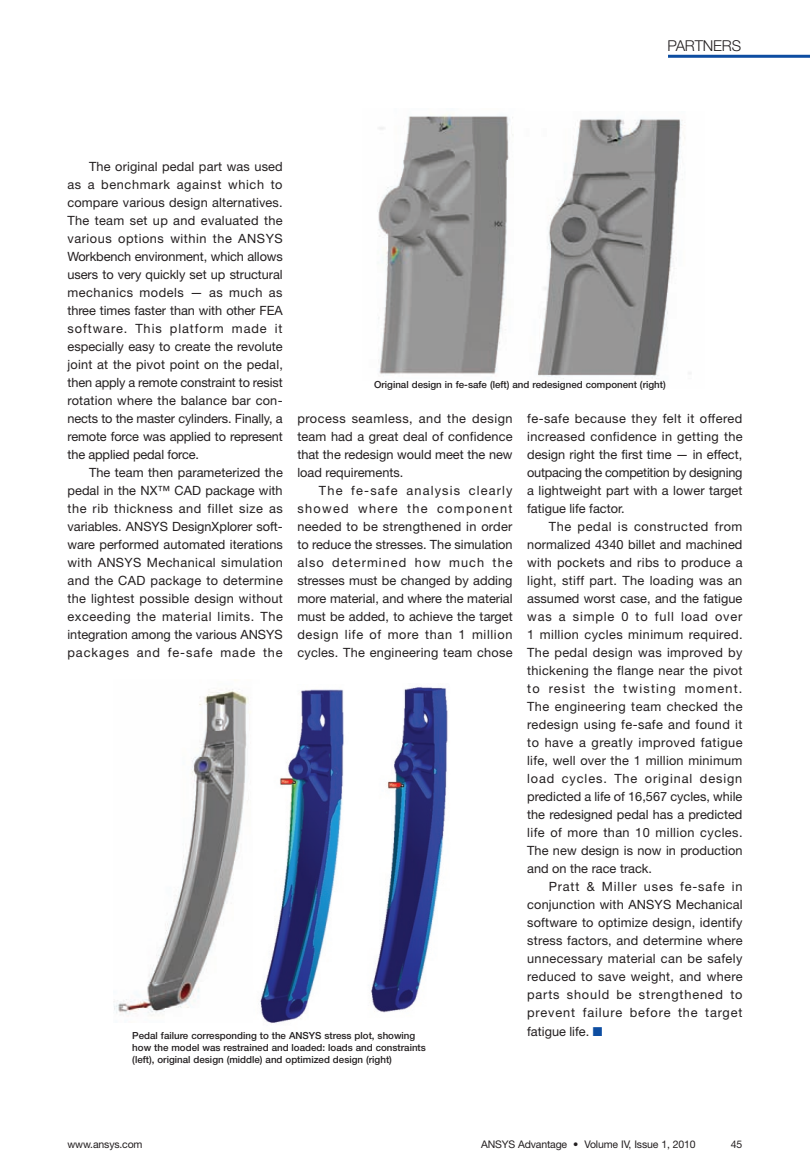
<style>
.page{position:relative;width:810px;height:1175px;background:#fff}
.page>*{position:absolute;margin:0;border:0;box-sizing:border-box;transform-origin:0 0}
.t1{font:300 15px "Helvetica Neue LT Pro";letter-spacing:-.015em;color:#231f20}
.text{font:12.75px/18px "Helvetica Neue LT Pro";letter-spacing:.005em;color:#231f20;text-align:justify}
.photo_acknowledgemen{font:10.5px "Helvetica Neue LT Pro";letter-spacing:-.015em;color:#231f20}
.captions{font:500 9.75px/12px "Helvetica Neue LT Pro";color:#231f20}
.s1{color:#0d4da1}
</style>
<div class="page">
<hr style="left:668px;top:55px;width:142px;height:3px;background:#0d4da1">
<img style="left:114px;top:689px;width:136px;height:327px">
<img style="left:260px;top:689px;width:84px;height:335px">
<img style="left:371px;top:687px;width:77px;height:326px">
<img style="left:377px;top:115px;width:136px;height:259px">
<img style="left:537px;top:118px;width:154px;height:261px">
<p class="t1" style="left:668px;top:37px;width:75px">PARTNERS</p>
<p class="text" style="left:68px;top:157px;width:217px;text-indent:22px">The original pedal part was used as a benchmark against which to compare various design alternatives.<br>The team set up and evaluated the various options within the ANSYS Workbench environment, which allows users to very quickly set up structural mechanics models — as much as three times faster than with other FEA software. This platform made it especially easy to create the revolute joint at the pivot point on the pedal, then apply a remote constraint to resist rotation where the balance bar con&shy;nects to the master cylinders. Finally, a remote force was applied to represent the applied pedal force.</p>
<p class="text" style="left:68px;top:463px;width:217px;text-indent:22px">The team then parameterized the pedal in the NX™ CAD package with the rib thickness and fillet size as variables. ANSYS DesignXplorer soft&shy;ware performed automated iterations with ANSYS Mechanical simulation and the CAD package to determine the lightest possible design without exceeding the material limits. The integration among the various ANSYS packages and fe-safe made the</p>
<p class="captions" style="left:374px;top:378px;width:293px">Original design in fe-safe (left) and redesigned component (right)</p>
<p class="text" style="left:527px;top:409px;width:217px">fe-safe because they felt it offered increased confidence in getting the design right the first time — in effect, outpacing the competition by designing a lightweight part with a lower target fatigue life factor.</p>
<p class="text" style="left:527px;top:517px;width:217px;text-indent:22px">The pedal is constructed from normalized 4340 billet and machined with pockets and ribs to produce a light, stiff part. The loading was an assumed worst case, and the fatigue was a simple 0 to full load over 1 million cycles minimum required.<br>The pedal design was improved by thickening the flange near the pivot to resist the twisting moment.<br>The engineering team checked the redesign using fe-safe and found it to have a greatly improved fatigue life, well over the 1 million minimum load cycles. The original design predicted a life of 16,567 cycles, while the redesigned pedal has a predicted life of more than 10 million cycles.<br>The new design is now in production and on the race track.</p>
<p class="text" style="left:527px;top:877px;width:217px;text-indent:22px">Pratt &amp; Miller uses fe-safe in conjunction with ANSYS Mechanical software to optimize design, identify stress factors, and determine where unnecessary material can be safely reduced to save weight, and where parts should be strengthened to prevent failure before the target fatigue life. <span class="s1">■</span></p>
<p class="text" style="left:297px;top:409px;width:217px">process seamless, and the design team had a great deal of confidence that the redesign would meet the new load requirements.</p>
<p class="text" style="left:297px;top:481px;width:217px;text-indent:22px">The fe-safe analysis clearly showed where the component needed to be strengthened in order to reduce the stresses. The simulation also determined how much the stresses must be changed by adding more material, and where the material must be added, to achieve the target design life of more than 1 million cycles. The engineering team chose</p>
<p class="captions" style="left:132px;top:1029px;width:295px">Pedal failure corresponding to the ANSYS stress plot, showing how the model was restrained and loaded: loads and constraints (left), original design (middle) and optimized design (right)</p>
<p class="photo_acknowledgemen" style="left:68px;top:1137px;width:77px">www.ansys.com</p>
<p class="photo_acknowledgemen" style="left:481px;top:1137px;width:216px">ANSYS Advantage • Volume IV, Issue 1, 2010</p>
<p class="photo_acknowledgemen" style="left:731px;top:1138px;width:13px">45</p>
</div>
